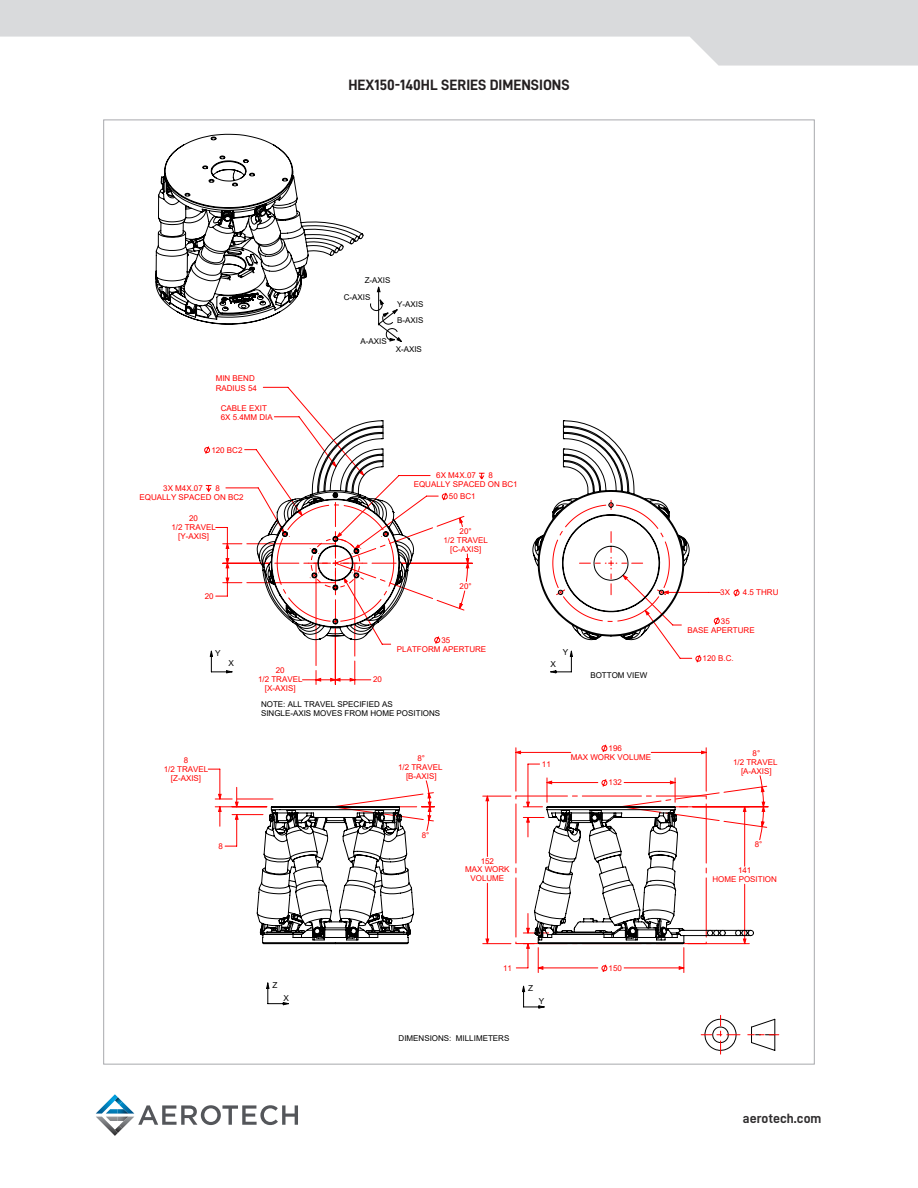
<style>
.page{position:relative;width:918px;height:1188px;background:#fff}
.page>*{position:absolute;margin:0;border:0;box-sizing:border-box;transform-origin:0 0}
.t1{font:15px "D DIN Bold";color:#231f20}
.t2{font:13.5px "D DIN Bold";color:#312f30}
.t3{font:8.25px "Arial";color:#000}
.t4{font:7.95px/9px "Arial";color:#f00;text-align:center}
.t5{font:7.95px/9.8px "Arial";color:#000}
</style>
<div class="page">
<svg style="left:96px;top:1094px;width:202px;height:42px"></svg>
<svg style="left:0;top:0;width:918px;height:66px;fill:#d9dadc"></svg>
<svg style="left:701px;top:1015px;width:39px;height:39px"></svg>
<svg style="left:748px;top:1018px;width:31px;height:33px"></svg>
<svg style="left:204px;top:446px;width:6px;height:8px"></svg>
<svg style="left:205px;top:485px;width:7px;height:7px"></svg>
<svg style="left:370px;top:286px;width:32px;height:56px"></svg>
<svg style="left:219px;top:527px;width:487px;height:320px"></svg>
<svg style="left:236px;top:775px;width:533px;height:170px"></svg>
<svg style="left:155px;top:133px;width:209px;height:192px"></svg>
<svg style="left:256px;top:420px;width:434px;height:225px"></svg>
<p class="t1" style="left:348px;top:77px;width:223px">HEX150-140HL SERIES DIMENSIONS</p>
<p class="t5" style="left:365px;top:275px;width:27px">Z-AXIS</p>
<p class="t4" style="left:216px;top:373px;width:43px;line-height:9.8px;text-align:left">MIN BEND<br>RADIUS 54</p>
<p class="t4" style="left:221px;top:403px;width:54px;line-height:9.8px;text-align:left">CABLE EXIT<br>6X 5.4MM DIA</p>
<p class="t4" style="left:211px;top:445px;width:33px">120 BC2</p>
<p class="t4" style="left:140px;top:483px;width:106px;text-align:left;text-indent:76px">8<br>EQUALLY SPACED ON BC2</p>
<p class="t4" style="left:163px;top:483px;width:41px">3X M4X.07</p>
<p class="t4" style="left:171px;top:514px;width:46px">20<br>1/2 TRAVEL [Y-AXIS]</p>
<p class="t4" style="left:205px;top:591px;width:10px">20</p>
<p class="t3" style="left:215px;top:647px;width:7px">Y</p>
<p class="t5" style="left:344px;top:293px;width:28px">C-AXIS</p>
<p class="t5" style="left:361px;top:336px;width:28px">A-AXIS</p>
<p class="t5" style="left:397px;top:299px;width:28px">Y-AXIS</p>
<p class="t5" style="left:397px;top:315px;width:28px">B-AXIS</p>
<p class="t5" style="left:396px;top:344px;width:28px">X-AXIS</p>
<p class="t4" style="left:436px;top:471px;width:41px">6X M4X.07</p>
<p class="t4" style="left:414px;top:471px;width:106px;text-align:left;text-indent:75px">8<br>EQUALLY SPACED ON BC1</p>
<p class="t4" style="left:449px;top:492px;width:28px">50 BC1</p>
<p class="t4" style="left:443px;top:527px;width:46px">20°<br>1/2 TRAVEL [C-AXIS]</p>
<p class="t4" style="left:460px;top:581px;width:14px">20°</p>
<p class="t4" style="left:397px;top:635px;width:91px;text-align:left;text-indent:44px">35<br>PLATFORM APERTURE</p>
<p class="t3" style="left:563px;top:647px;width:7px">Y</p>
<p class="t3" style="left:228px;top:658px;width:7px">X</p>
<p class="t3" style="left:551px;top:658px;width:7px">X</p>
<p class="t4" style="left:258px;top:666px;width:46px">20<br>1/2 TRAVEL [X-AXIS]</p>
<p class="t4" style="left:373px;top:675px;width:10px">20</p>
<p class="t5" style="left:261px;top:699px;width:181px">NOTE: ALL TRAVEL SPECIFIED AS<br>SINGLE-AXIS MOVES FROM HOME POSITIONS</p>
<p class="t5" style="left:590px;top:670px;width:58px">BOTTOM VIEW</p>
<p class="t4" style="left:164px;top:755px;width:46px">8<br>1/2 TRAVEL [Z-AXIS]</p>
<p class="t4" style="left:219px;top:841px;width:6px">8</p>
<p class="t3" style="left:272px;top:979px;width:7px">Z</p>
<p class="t3" style="left:283px;top:992px;width:7px">X</p>
<p class="t4" style="left:398px;top:753px;width:46px">8°<br>1/2 TRAVEL [B-AXIS]</p>
<p class="t4" style="left:422px;top:831px;width:9px">8°</p>
<p class="t4" style="left:465px;top:856px;width:46px">152<br>MAX WORK<br>VOLUME</p>
<p class="t4" style="left:542px;top:759px;width:10px">11</p>
<p class="t4" style="left:571px;top:744px;width:82px;text-align:left;text-indent:38px">196<br>MAX WORK VOLUME</p>
<p class="t4" style="left:609px;top:778px;width:15px">132</p>
<p class="t4" style="left:503px;top:963px;width:10px">11</p>
<p class="t5" style="left:399px;top:1034px;width:112px">DIMENSIONS: MILLIMETERS</p>
<p class="t3" style="left:528px;top:982px;width:7px">Z</p>
<p class="t3" style="left:539px;top:995px;width:7px">Y</p>
<p class="t4" style="left:609px;top:964px;width:15px">150</p>
<p class="t4" style="left:720px;top:588px;width:11px">3X</p>
<p class="t4" style="left:743px;top:588px;width:37px">4.5 THRU</p>
<p class="t4" style="left:688px;top:616px;width:69px;text-align:left;text-indent:33px">35<br>BASE APERTURE</p>
<p class="t4" style="left:703px;top:654px;width:33px">120 B.C.</p>
<p class="t4" style="left:733px;top:748px;width:46px">8°<br>1/2 TRAVEL [A-AXIS]</p>
<p class="t4" style="left:755px;top:840px;width:9px">8°</p>
<p class="t4" style="left:713px;top:866px;width:66px">141<br>HOME POSITION</p>
<h2 class="t2" style="left:743px;top:1111px;width:80px">aerotech.com</h2>
</div>
